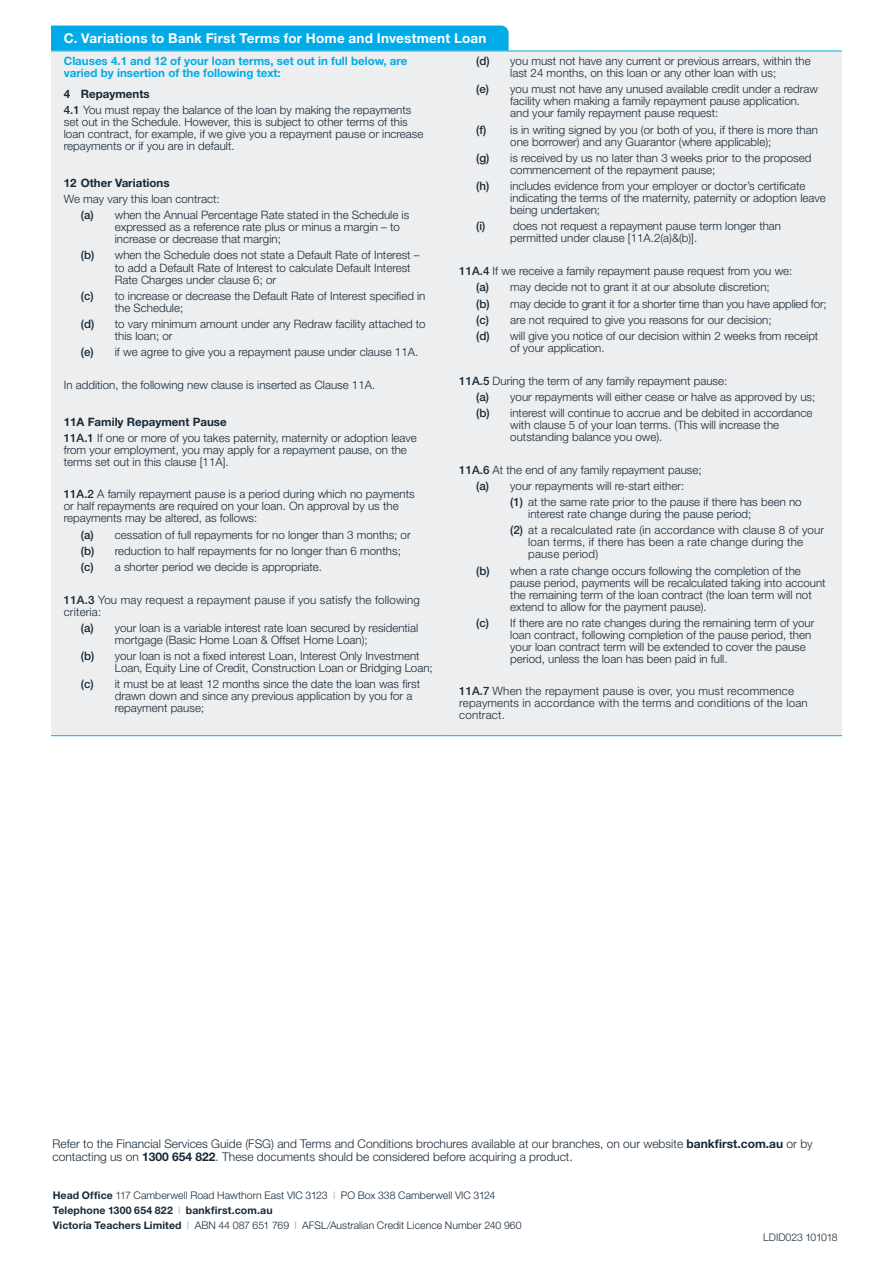
<style>
.page{position:relative;width:893px;height:1263px;background:#fff}
.page>*{position:absolute;margin:0;border:0;box-sizing:border-box;transform-origin:0 0}
.t1{font:700 13.5px "Helvetica Neue LT Std";letter-spacing:.02em;color:#fff}
.t2{font:300 12px/13.5px "Helvetica Neue LT Std";color:#172938}
.t3{font:300 11.55px/12px "Helvetica Neue LT Std";color:#172938}
.t4{font:700 11.55px/12px "Helvetica Neue LT Std";color:#00abe7}
.t5{font:700 11.55px "Helvetica Neue LT Std";color:#172938}
.t6{font:500 11.55px "Helvetica Neue LT Std";color:#172938}
.t7{font:300 10.5px "Helvetica Neue LT Std";letter-spacing:.005em;color:#172938}
.t8{font:700 10.5px "Helvetica Neue LT Std";letter-spacing:.015em;color:#172938}
.t9{font:300 10.5px "Helvetica Neue LT Std";letter-spacing:-.02em;color:#172938}
.s1{font-weight:500}
.s2{font-weight:700}
.s3{color:#a2a7b2}
.s4{font-weight:300;color:#a2a7b2}
</style>
<div class="page">
<div style="left:51px;top:26px;width:458px;height:25px;background:#00abe7"></div>
<div style="left:51px;top:52px;width:791px;height:683px;background:#eceef0"></div>
<hr style="left:51px;top:735px;width:395px;height:1px;background:#00abe7">
<hr style="left:446px;top:735px;width:396px;height:1px;background:#00abe7">
<hr style="left:51px;top:51px;width:395px;height:1px;background:#00abe7">
<hr style="left:446px;top:51px;width:396px;height:1px;background:#00abe7">
<p class="t1" style="left:64px;top:29px;width:424px">C. Variations to Bank First Terms for Home and Investment Loan</p>
<p class="t4" style="left:64px;top:55px;width:345px">Clauses 4.1 and 12 of your loan terms, set out in full below, are varied by insertion of the following text:</p>
<p class="t5" style="left:64px;top:86px;width:87px">4 Repayments</p>
<p class="t3" style="left:64px;top:104px;width:361px"><span class="s1">4.1</span> You must repay the balance of the loan by making the repayments set out in the Schedule. However, this is subject to other terms of this loan contract, for example, if we give you a repayment pause or increase repayments or if you are in default.</p>
<p class="t5" style="left:64px;top:175px;width:107px">12 Other Variations</p>
<p class="t3" style="left:64px;top:193px;width:157px">We may vary this loan contract:</p>
<p class="t3" style="left:115px;top:209px;width:296px;text-indent:-34px"><span class="s1">(a)</span> when the Annual Percentage Rate stated in the Schedule is expressed as a reference rate plus or minus a margin – to increase or decrease that margin;</p>
<p class="t3" style="left:115px;top:249px;width:306px;text-indent:-34px"><span class="s1">(b)</span> when the Schedule does not state a Default Rate of Interest – to add a Default Rate of Interest to calculate Default Interest<br>Rate Charges under clause 6; or</p>
<p class="t3" style="left:115px;top:289px;width:312px;text-indent:-34px"><span class="s1">(c)</span> to increase or decrease the Default Rate of Interest specified in the Schedule;</p>
<p class="t3" style="left:115px;top:318px;width:312px;text-indent:-34px"><span class="s1">(d)</span> to vary minimum amount under any Redraw facility attached to this loan; or</p>
<p class="t3" style="left:81px;top:346px;width:339px"><span class="s1">(e)</span> if we agree to give you a repayment pause under clause 11A.</p>
<p class="t3" style="left:64px;top:378px;width:313px">In addition, the following new clause is inserted as Clause 11A.</p>
<p class="t5" style="left:64px;top:414px;width:164px">11A Family Repayment Pause</p>
<p class="t3" style="left:64px;top:431px;width:355px"><span class="s1">11A.1</span> If one or more of you takes paternity, maternity or adoption leave from your employment, you may apply for a repayment pause, on the terms set out in this clause [11A].</p>
<p class="t3" style="left:64px;top:488px;width:352px"><span class="s1">11A.2</span> A family repayment pause is a period during which no payments or half repayments are required on your loan. On approval by us the repayments may be altered, as follows:</p>
<p class="t3" style="left:81px;top:528px;width:331px"><span class="s1">(a)</span> cessation of full repayments for no longer than 3 months; or</p>
<p class="t3" style="left:81px;top:544px;width:322px"><span class="s1">(b)</span> reduction to half repayments for no longer than 6 months;</p>
<p class="t3" style="left:81px;top:561px;width:243px"><span class="s1">(c)</span> a shorter period we decide is appropriate.</p>
<p class="t3" style="left:64px;top:593px;width:358px"><span class="s1">11A.3</span> You may request a repayment pause if you satisfy the following criteria:</p>
<p class="t3" style="left:115px;top:621px;width:305px;text-indent:-34px"><span class="s1">(a)</span> your loan is a variable interest rate loan secured by residential mortgage (Basic Home Loan &amp; Offset Home Loan);</p>
<p class="t3" style="left:115px;top:650px;width:319px;text-indent:-34px"><span class="s1">(b)</span> your loan is not a fixed interest Loan, Interest Only Investment<br>Loan, Equity Line of Credit, Construction Loan or Bridging Loan;</p>
<p class="t3" style="left:115px;top:678px;width:307px;text-indent:-34px"><span class="s1">(c)</span> it must be at least 12 months since the date the loan was first drawn down and since any previous application by you for a repayment pause;</p>
<p class="t3" style="left:476px;top:55px;width:336px;text-align:center"><span class="s1">(d)</span> you must not have any current or previous arrears, within the last 24 months, on this loan or any other loan with us;</p>
<p class="t3" style="left:510px;top:83px;width:309px;text-indent:-34px"><span class="s1">(e)</span> you must not have any unused available credit under a redraw facility when making a family repayment pause application. and your family repayment pause request:</p>
<p class="t3" style="left:510px;top:123px;width:309px;text-indent:-34px"><span class="s1">(f)</span> is in writing signed by you (or both of you, if there is more than one borrower) and any Guarantor (where applicable);</p>
<p class="t3" style="left:510px;top:152px;width:303px;text-indent:-34px"><span class="s1">(g)</span> is received by us no later than 3 weeks prior to the proposed commencement of the repayment pause;</p>
<p class="t3" style="left:510px;top:180px;width:317px;text-indent:-34px"><span class="s1">(h)</span> includes evidence from your employer or doctor’s certificate indicating the terms of the maternity, paternity or adoption leave being undertaken;</p>
<p class="t6" style="left:476px;top:219px;width:11px">(i)</p>
<p class="t3" style="left:510px;top:220px;width:272px">does not request a repayment pause term longer than permitted under clause [11A.2(a)&amp;(b)].</p>
<p class="t3" style="left:459px;top:265px;width:335px"><span class="s1">11A.4</span> If we receive a family repayment pause request from you we:</p>
<p class="t3" style="left:476px;top:281px;width:295px"><span class="s1">(a)</span> may decide not to grant it at our absolute discretion;</p>
<p class="t3" style="left:476px;top:297px;width:352px"><span class="s1">(b)</span> may decide to grant it for a shorter time than you have applied for;</p>
<p class="t3" style="left:476px;top:313px;width:297px"><span class="s1">(c)</span> are not required to give you reasons for our decision;</p>
<p class="t3" style="left:510px;top:330px;width:310px;text-indent:-34px"><span class="s1">(d)</span> will give you notice of our decision within 2 weeks from receipt of your application.</p>
<p class="t3" style="left:459px;top:374px;width:270px"><span class="s1">11A.5</span> During the term of any family repayment pause:</p>
<p class="t3" style="left:476px;top:390px;width:341px"><span class="s1">(a)</span> your repayments will either cease or halve as approved by us;</p>
<p class="t3" style="left:510px;top:407px;width:304px;text-indent:-34px"><span class="s1">(b)</span> interest will continue to accrue and be debited in accordance with clause 5 of your loan terms. (This will increase the outstanding balance you owe).</p>
<p class="t3" style="left:459px;top:463px;width:244px"><span class="s1">11A.6</span> At the end of any family repayment pause;</p>
<p class="t3" style="left:476px;top:479px;width:209px"><span class="s1">(a)</span> your repayments will re-start either:</p>
<p class="t3" style="left:528px;top:496px;width:275px;text-indent:-18px"><span class="s1">(1)</span> at the same rate prior to the pause if there has been no interest rate change during the pause period;</p>
<p class="t3" style="left:528px;top:524px;width:297px;text-indent:-18px"><span class="s1">(2)</span> at a recalculated rate (in accordance with clause 8 of your loan terms, if there has been a rate change during the pause period)</p>
<p class="t3" style="left:510px;top:564px;width:317px;text-indent:-34px"><span class="s1">(b)</span> when a rate change occurs following the completion of the pause period, payments will be recalculated taking into account the remaining term of the loan contract (the loan term will not extend to allow for the payment pause).</p>
<p class="t3" style="left:510px;top:616px;width:306px;text-indent:-34px"><span class="s1">(c)</span> If there are no rate changes during the remaining term of your loan contract, following completion of the pause period, then your loan contract term will be extended to cover the pause period, unless the loan has been paid in full.</p>
<p class="t3" style="left:459px;top:685px;width:350px"><span class="s1">11A.7</span> When the repayment pause is over, you must recommence repayments in accordance with the terms and conditions of the loan contract.</p>
<p class="t2" style="left:53px;top:1136px;width:762px">Refer to the Financial Services Guide (FSG) and Terms and Conditions brochures available at our branches, on our website <span class="s2">bankfirst.com.au</span> or by contacting us on <span class="s2">1300 654 822</span>. These documents should be considered before acquiring a product.</p>
<p class="t7" style="left:53px;top:1189px;width:444px"><span class="s2">Head Office</span> 117 Camberwell Road Hawthorn East VIC 3123 <span class="s3">I</span> PO Box 338 Camberwell VIC 3124</p>
<p class="t8" style="left:53px;top:1204px;width:221px">Telephone 1300 654 822 <span class="s4">I</span> bankfirst.com.au</p>
<p class="t7" style="left:53px;top:1219px;width:470px"><span class="s2">Victoria Teachers Limited</span> <span class="s3">I</span> ABN 44 087 651 769 <span class="s3">I</span> AFSL/Australian Credit Licence Number 240 960</p>
<p class="t9" style="left:763px;top:1231px;width:76px">LDID023 101018</p>
</div>
